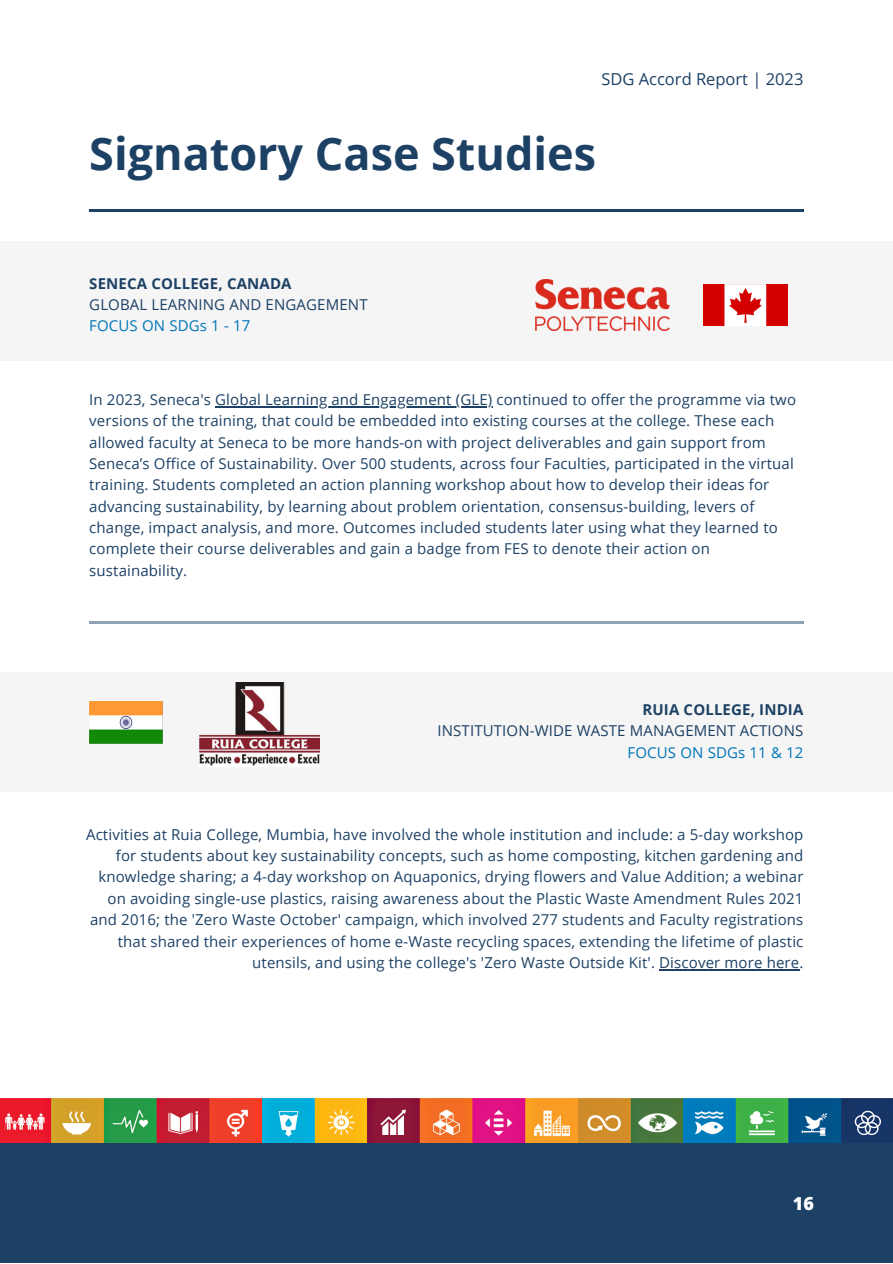
<style>
.page{position:relative;width:893px;height:1264px;background:#fff}
.page>*{position:absolute;margin:0;border:0;box-sizing:border-box;transform-origin:0 0}
.t1{font:700 45px "Open Sans";color:#1d4165}
.t2{font:800 18px "Open Sans";color:#fff}
.t3{font:16.5px "Open Sans";color:#1d4165}
.t4{font:15px/21.3px "Open Sans";letter-spacing:.01em;color:#1d4165}
.t5{font:700 15px "Open Sans";letter-spacing:.01em;color:#1d4165}
.t6{font:15px "Open Sans";letter-spacing:.01em;color:#0076b8}
</style>
<div class="page">
<img style="left:0;top:1098px;width:892px;height:45px">
<hr style="left:89px;top:209px;width:714px;height:3px;background:#1d4165">
<div style="left:0;top:1143px;width:892px;height:119px;background:#1d4165"></div>
<div style="left:0;top:242px;width:892px;height:119px;background:#f5f5f5"></div>
<img style="left:536px;top:280px;width:133px;height:50px">
<div style="left:0;top:672px;width:892px;height:119px;background:#f5f5f5"></div>
<img style="left:199px;top:682px;width:120px;height:84px">
<img style="left:704px;top:284px;width:83px;height:42px">
<img style="left:89px;top:701px;width:73px;height:42px">
<hr style="left:215px;top:406px;width:277px;height:1px;background:#1d4165">
<hr style="left:659px;top:969px;width:140px;height:1px;background:#1d4165">
<hr style="left:89px;top:621px;width:714px;height:2px;background:#1d4165">
<p class="t3" style="left:601px;top:68px;width:203px">SDG Accord Report | 2023</p>
<p class="t1" style="left:89px;top:122px;width:508px">Signatory Case Studies</p>
<p class="t5" style="left:89px;top:272px;width:204px">SENECA COLLEGE, CANADA</p>
<p class="t4" style="left:89px;top:293px;width:280px">GLOBAL LEARNING AND ENGAGEMENT</p>
<p class="t6" style="left:89px;top:315px;width:162px">FOCUS ON SDGs 1 - 17</p>
<p class="t4" style="left:89px;top:388px;width:708px">In 2023, Seneca's Global Learning and Engagement (GLE) continued to offer the programme via two versions of the training, that could be embedded into existing courses at the college. These each allowed faculty at Seneca to be more hands-on with project deliverables and gain support from Seneca’s Office of Sustainability. Over 500 students, across four Faculties, participated in the virtual training. Students completed an action planning workshop about how to develop their ideas for advancing sustainability, by learning about problem orientation, consensus-building, levers of change, impact analysis, and more. Outcomes included students later using what they learned to complete their course deliverables and gain a badge from FES to denote their action on sustainability.</p>
<p class="t5" style="left:642px;top:699px;width:162px">RUIA COLLEGE, INDIA</p>
<p class="t4" style="left:437px;top:720px;width:367px">INSTITUTION-WIDE WASTE MANAGEMENT ACTIONS</p>
<p class="t6" style="left:627px;top:741px;width:177px">FOCUS ON SDGs 11 &amp; 12</p>
<p class="t4" style="left:86px;top:823px;width:718px;text-align:right">Activities at Ruia College, Mumbia, have involved the whole institution and include: a 5-day workshop for students about key sustainability concepts, such as home composting, kitchen gardening and knowledge sharing; a 4-day workshop on Aquaponics, drying flowers and Value Addition; a webinar on avoiding single-use plastics, raising awareness about the Plastic Waste Amendment Rules 2021 and 2016; the 'Zero Waste October' campaign, which involved 277 students and Faculty registrations that shared their experiences of home e-Waste recycling spaces, extending the lifetime of plastic utensils, and using the college's 'Zero Waste Outside Kit'. Discover more here.</p>
<p class="t2" style="left:792px;top:1190px;width:23px">16</p>
</div>
